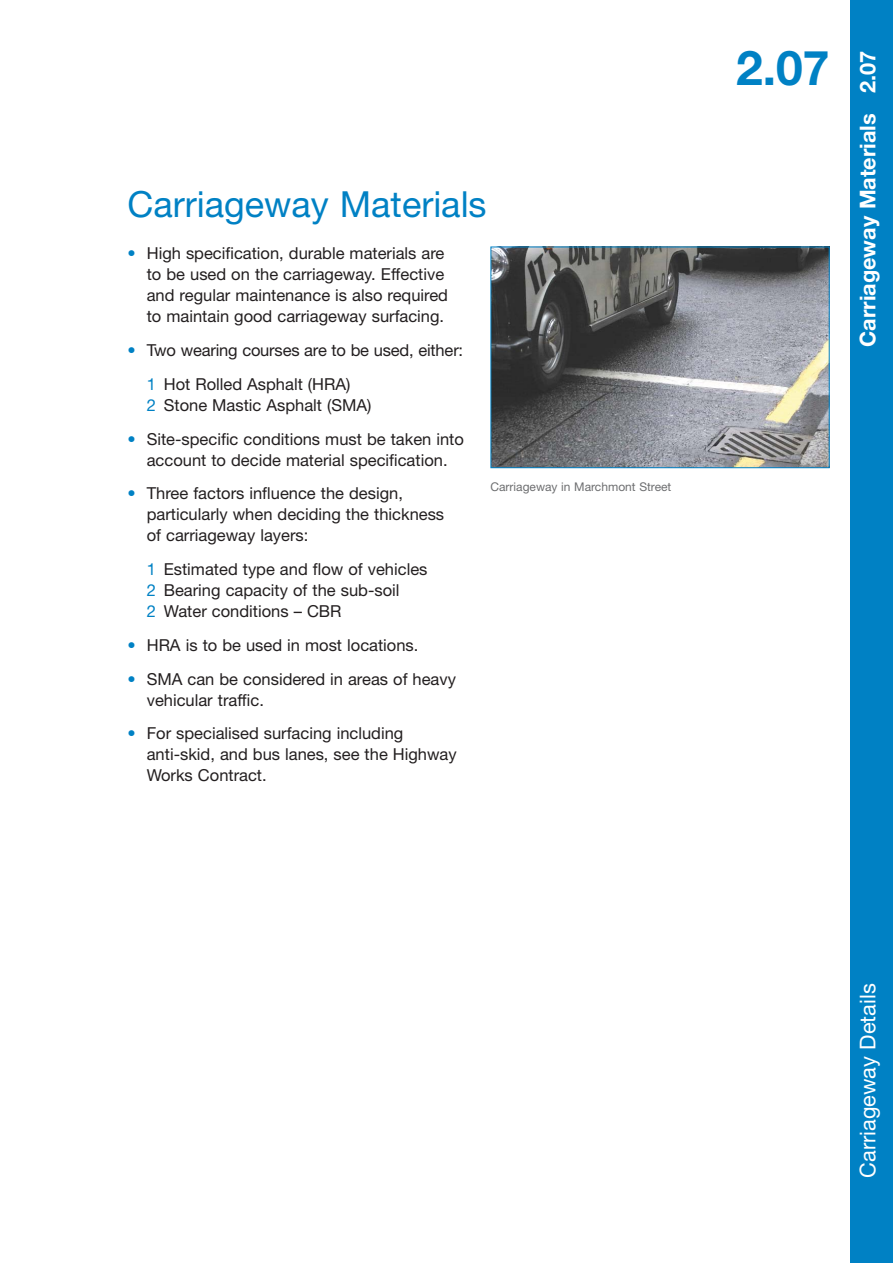
<style>
.page{position:relative;width:893px;height:1263px;background:#fff}
.page>*{position:absolute;margin:0;border:0;box-sizing:border-box;transform-origin:0 0}
.t1{font:700 48px "Helvetica Neue";color:#0081c4}
.t2{font:36px "Helvetica Neue";color:#0081c4}
.t3{font:700 21.75px "Helvetica Neue";color:#fff}
.t4{font:21.75px "Helvetica Neue";color:#fff}
.t5{font:16.5px/21px "Helvetica Neue";color:#231f20}
.t6{font:12px "Helvetica Neue";color:#6d6e70}
.s1{color:#0081c4}
</style>
<div class="page">
<div style="left:850px;top:0;width:42px;height:1263px;background:#0081c4"></div>
<img style="left:492px;top:249px;width:335px;height:217px">
<div style="left:490px;top:247px;width:339px;height:221px;border:1px solid #0081c4"></div>
<h2 class="t2" style="left:128px;top:191px;width:360px">Carriageway Materials</h2>
<p class="t5" style="left:147px;top:245px;width:303px;text-indent:-19px"><span class="s1">•</span> High specification, durable materials are to be used on the carriageway. Effective and regular maintenance is also required to maintain good carriageway surfacing.</p>
<p class="t5" style="left:147px;top:335px;width:318px;line-height:33.8px;text-indent:-19px"><span class="s1">•</span> Two wearing courses are to be used, either:<br><span class="s1">1</span> Hot Rolled Asphalt (HRA)</p>
<p class="t5" style="left:147px;top:396px;width:226px"><span class="s1">2</span> Stone Mastic Asphalt (SMA)</p>
<p class="t5" style="left:128px;top:430px;width:338px;text-align:center"><span class="s1">•</span> Site-specific conditions must be taken into account to decide material specification.</p>
<p class="t5" style="left:147px;top:485px;width:299px;text-indent:-19px"><span class="s1">•</span> Three factors influence the design, particularly when deciding the thickness of carriageway layers:</p>
<p class="t5" style="left:147px;top:560px;width:282px"><span class="s1">1</span> Estimated type and flow of vehicles<br><span class="s1">2</span> Bearing capacity of the sub-soil<br><span class="s1">2</span> Water conditions – CBR</p>
<p class="t5" style="left:128px;top:636px;width:292px"><span class="s1">•</span> HRA is to be used in most locations.</p>
<p class="t5" style="left:147px;top:670px;width:311px;text-indent:-19px"><span class="s1">•</span> SMA can be considered in areas of heavy vehicular traffic.</p>
<p class="t5" style="left:147px;top:725px;width:311px;text-indent:-19px"><span class="s1">•</span> For specialised surfacing including anti-skid, and bus lanes, see the Highway<br>Works Contract.</p>
<p class="t6" style="left:490px;top:483px;width:182px">Carriageway in Marchmont Street</p>
<h1 class="t1" style="left:736px;top:51px;width:95px">2.07</h1>
<h3 class="t3" style="left:860px;top:347px;width:297px;rotate:-90deg">Carriageway Materials 2.07</h3>
<h3 class="t4" style="left:859px;top:1178px;width:196px;rotate:-90deg">Carriageway Details</h3>
</div>
